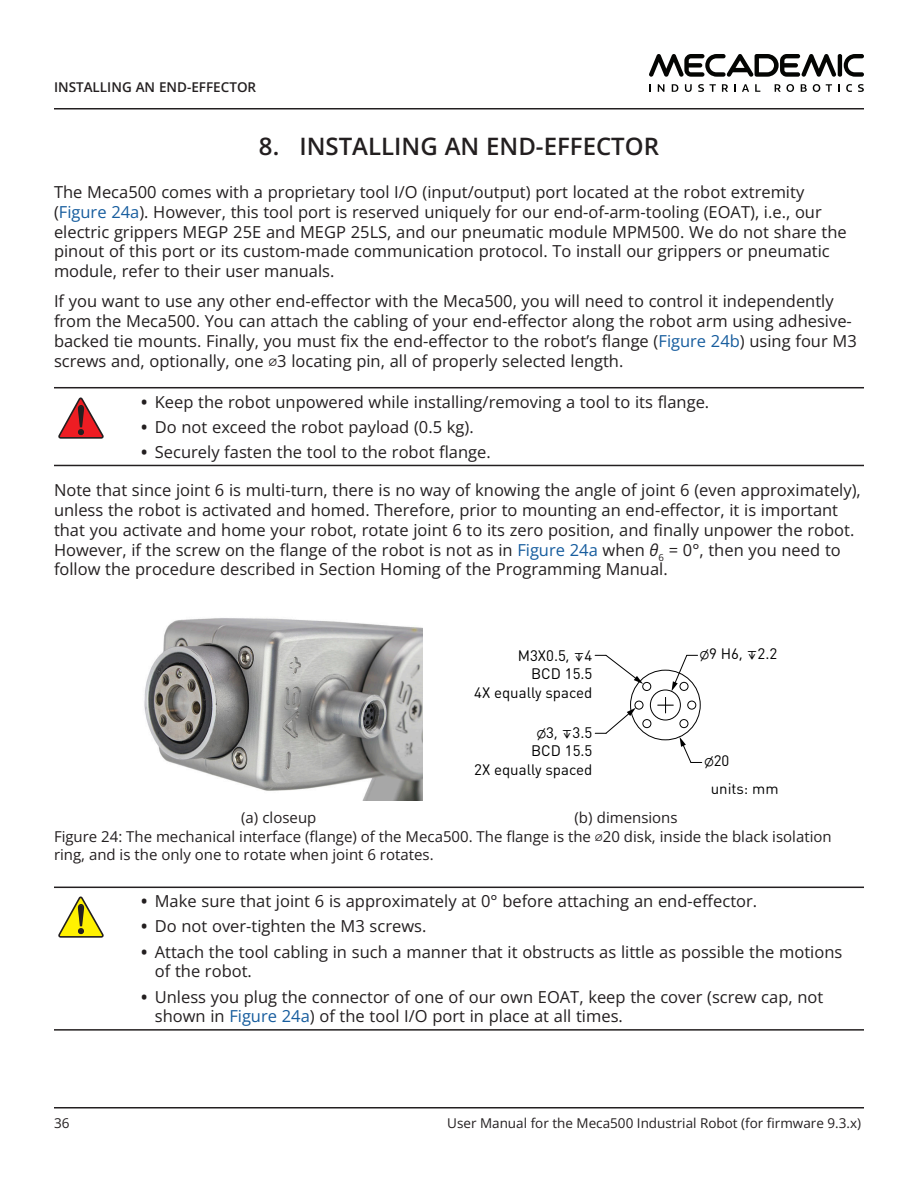
<style>
.page{position:relative;width:918px;height:1188px;background:#fff}
.page>*{position:absolute;margin:0;border:0;box-sizing:border-box;transform-origin:0 0}
.t1{font:600 24px "Open Sans";color:#231f20}
.Body_Text{font:16.5px/19.8px "Open Sans";color:#231f20}
.t2{font:15.15px/18.1px "DIN Round Pro";color:#000;text-align:right}
.Cell_Normal__centere{font:15px/18px "Open Sans";color:#231f20}
.t3{font:15px/27.9px "DIN Round Pro";color:#000}
.t4{font:13.5px "Open Sans";color:#231f20}
.t5{font:600 13.5px "Open Sans";color:#231f20}
.s1{color:#175d9e}
.s2{font-family:"Cambria Math"}
.s3{font-weight:700}
.s4{font-style:italic}
.s5{font-family:"Y14.5 M";font-size:15px}
.s6{font-family:"Y14.5 M"}
.s7{font-size:15.15px}
.s8{font-size:15px}
</style>
<div class="page">
<hr style="left:54px;top:1107px;width:810px;height:1px;background:#231f20">
<hr style="left:54px;top:108px;width:810px;height:2px;background:#231f20">
<svg style="left:649px;top:54px;width:215px;height:23px"></svg>
<svg style="left:658px;top:84px;width:6px;height:8px"></svg>
<svg style="left:672px;top:84px;width:6px;height:8px"></svg>
<svg style="left:685px;top:84px;width:7px;height:8px"></svg>
<svg style="left:698px;top:84px;width:18px;height:8px"></svg>
<svg style="left:722px;top:84px;width:6px;height:8px"></svg>
<svg style="left:734px;top:84px;width:2px;height:8px"></svg>
<svg style="left:742px;top:84px;width:7px;height:8px"></svg>
<svg style="left:755px;top:84px;width:5px;height:8px"></svg>
<svg style="left:775px;top:84px;width:19px;height:8px"></svg>
<svg style="left:801px;top:84px;width:6px;height:8px"></svg>
<svg style="left:813px;top:84px;width:7px;height:8px"></svg>
<svg style="left:826px;top:84px;width:6px;height:8px"></svg>
<svg style="left:838px;top:84px;width:2px;height:8px"></svg>
<svg style="left:846px;top:84px;width:6px;height:8px"></svg>
<svg style="left:858px;top:84px;width:6px;height:8px"></svg>
<hr style="left:54px;top:387px;width:54px;height:1px;background:#231f20">
<hr style="left:108px;top:387px;width:756px;height:1px;background:#231f20">
<hr style="left:54px;top:465px;width:54px;height:1px;background:#231f20">
<hr style="left:108px;top:465px;width:756px;height:1px;background:#231f20">
<img style="left:144px;top:618px;width:279px;height:182px">
<div style="left:687px;top:701px;width:9px;height:9px;border:1px solid #000;border-radius:50%"></div>
<div style="left:635px;top:701px;width:8px;height:9px;border:1px solid #000;border-radius:50%"></div>
<div style="left:642px;top:682px;width:9px;height:9px;border:1px solid #000;border-radius:50%"></div>
<div style="left:642px;top:719px;width:9px;height:9px;border:1px solid #000;border-radius:50%"></div>
<div style="left:680px;top:719px;width:8px;height:9px;border:1px solid #000;border-radius:50%"></div>
<div style="left:650px;top:690px;width:31px;height:30px;border:1px solid #000;border-radius:50%"></div>
<div style="left:630px;top:670px;width:71px;height:70px;border:1px solid #000;border-radius:50%"></div>
<svg style="left:657px;top:697px;width:17px;height:16px"></svg>
<svg style="left:672px;top:654px;width:26px;height:37px"></svg>
<svg style="left:680px;top:737px;width:22px;height:26px"></svg>
<svg style="left:595px;top:708px;width:41px;height:26px"></svg>
<svg style="left:595px;top:654px;width:48px;height:30px"></svg>
<hr style="left:54px;top:887px;width:54px;height:1px;background:#231f20">
<hr style="left:108px;top:887px;width:756px;height:1px;background:#231f20">
<hr style="left:54px;top:1029px;width:54px;height:2px;background:#231f20">
<hr style="left:108px;top:1029px;width:756px;height:2px;background:#231f20">
<svg style="left:58px;top:397px;width:46px;height:42px"></svg>
<svg style="left:58px;top:896px;width:46px;height:42px"></svg>
<p class="t5" style="left:54px;top:78px;width:13px">INSTALLIN</p>
<p class="t5" style="left:122px;top:78px;width:47px">G AN END</p>
<p class="t5" style="left:187px;top:78px;width:36px">-EFFECTOR</p>
<p class="t1" style="left:259px;top:130px;width:402px">8. INSTALLING AN END-EFFECTOR</p>
<p class="Body_Text" style="left:54px;top:182px;width:794px">The Meca500 comes with a proprietary tool I/O (input/output) port located at the robot extremity (<span class="s1">Figure 24a</span>). However, this tool port is reserved uniquely for our end-of-arm-tooling (EOAT), i.e., our electric grippers MEGP 25E and MEGP 25LS, and our pneumatic module MPM500. We do not share the pinout of this port or its custom-made communication protocol. To install our grippers or pneumatic module, refer to their user manuals.</p>
<p class="Body_Text" style="left:54px;top:291px;width:804px">If you want to use any other end-effector with the Meca500, you will need to control it independently from the Meca500. You can attach the cabling of your end-effector along the robot arm using adhesive&shy;backed tie mounts. Finally, you must fix the end-effector to the robot’s flange (<span class="s1">Figure 24b</span>) using four M3 screws and, optionally, one <span class="s2">⌀</span>3 locating pin, all of properly selected length.</p>
<p class="Body_Text" style="left:141px;top:391px;width:569px"><span class="s3">•</span> Keep the robot unpowered while installing/removing a tool to its flange.</p>
<p class="Body_Text" style="left:141px;top:416px;width:334px"><span class="s3">•</span> Do not exceed the robot payload (0.5 kg).</p>
<p class="Body_Text" style="left:141px;top:442px;width:351px"><span class="s3">•</span> Securely fasten the tool to the robot flange.</p>
<p class="Body_Text" style="left:54px;top:480px;width:808px">Note that since joint 6 is multi-turn, there is no way of knowing the angle of joint 6 (even approximately), unless the robot is activated and homed. Therefore, prior to mounting an end-effector, it is important that you activate and home your robot, rotate joint 6 to its zero position, and finally unpower the robot.<br>However, if the screw on the flange of the robot is not as in <span class="s1">Figure 24a</span> when <span class="s4">θ</span><sub>6</sub> = 0°, then you need to follow the procedure described in Section Homing of the Programming Manual.</p>
<p class="t2" style="left:518px;top:646px;width:76px">M3X0.5, <span class="s5">É</span>4</p>
<p class="t3" style="left:700px;top:639px;width:79px"><span class="s6">Ø</span>9 H6, <span class="s6">É</span><span class="s7">2.2</span></p>
<p class="t2" style="left:474px;top:664px;width:120px">BCD 15.5<br>4X equally spaced</p>
<p class="t2" style="left:474px;top:723px;width:120px"><span class="s5">Ø</span><span class="s8">3,</span> <span class="s5">É</span>3.5<br>BCD 15.5<br>2X equally spaced</p>
<p class="t3" style="left:711px;top:746px;width:69px;text-indent:-6px"><span class="s6">Ø</span>20<br>units: mm</p>
<p class="Cell_Normal__centere" style="left:241px;top:809px;width:77px">(a) closeup</p>
<p class="Cell_Normal__centere" style="left:575px;top:809px;width:105px">(b) dimensions</p>
<p class="Cell_Normal__centere" style="left:54px;top:827px;width:779px">Figure 24: The mechanical interface (flange) of the Meca500. The flange is the <span class="s2">⌀</span>20 disk, inside the black isolation ring, and is the only one to rotate when joint 6 rotates.</p>
<p class="Body_Text" style="left:141px;top:891px;width:617px"><span class="s3">•</span> Make sure that joint 6 is approximately at 0° before attaching an end-effector.</p>
<p class="Body_Text" style="left:141px;top:916px;width:287px"><span class="s3">•</span> Do not over-tighten the M3 screws.</p>
<p class="Body_Text" style="left:155px;top:941px;width:689px;text-indent:-14px"><span class="s3">•</span> Attach the tool cabling in such a manner that it obstructs as little as possible the motions of the robot.</p>
<p class="Body_Text" style="left:155px;top:986px;width:670px;text-indent:-14px"><span class="s3">•</span> Unless you plug the connector of one of our own EOAT, keep the cover (screw cap, not shown in <span class="s1">Figure 24a</span>) of the tool I/O port in place at all times.</p>
<p class="t4" style="left:54px;top:1114px;width:17px">36</p>
<p class="t4" style="left:447px;top:1114px;width:415px">User Manual for the Meca500 Industrial Robot (for firmware 9.3.x)</p>
</div>
